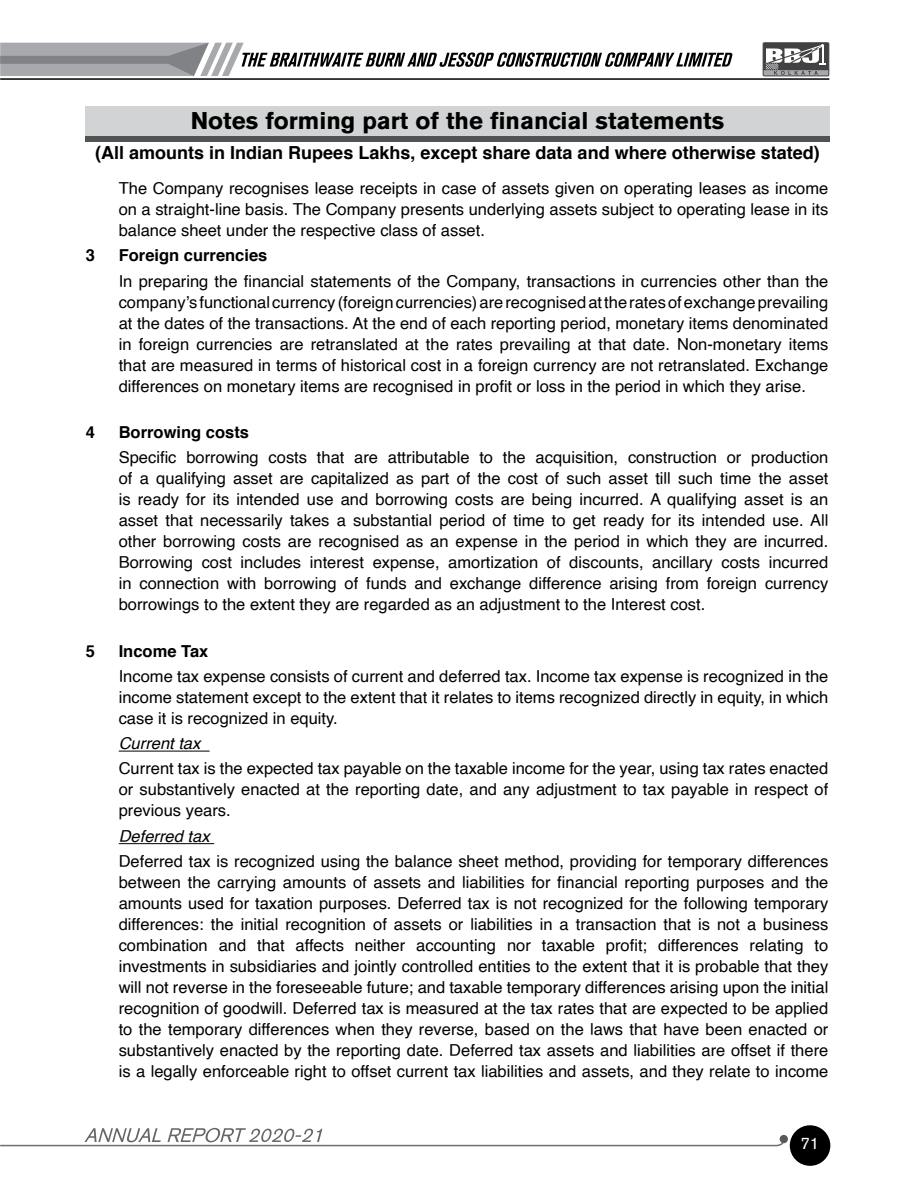
<style>
.page{position:relative;width:915px;height:1204px;background:#fff}
.page>*{position:absolute;margin:0;border:0;box-sizing:border-box;transform-origin:0 0}
.t1{font:700 24px "Nissan AG";color:#000}
.t2{font:700 18px "Helvetica";color:#000}
.t3{font:16.5px/21px "Helvetica";color:#000;text-align:justify}
.t4{font:700 16.5px "Helvetica";color:#000}
.t5{font:italic 16.5px "Helvetica";color:#000}
.t6{font:16.5px "Nissan AG";color:#fff}
</style>
<div class="page">
<svg style="left:762px;top:42px;width:67px;height:34px"></svg>
<hr style="left:0;top:78px;width:829px;height:2px;background:#000">
<svg style="left:0;top:43px;width:732px;height:33px"></svg>
<div style="left:789px;top:1125px;width:41px;height:40px;background:#000;border-radius:50%"></div>
<div style="left:779px;top:1134px;width:8px;height:9px;background:#58595b;border-radius:50%"></div>
<div style="left:85px;top:106px;width:744px;height:30px;background:#d1d3d4"></div>
<div style="left:85px;top:136px;width:744px;height:5px;background:#515254"></div>
<svg style="left:0;top:1127px;width:785px;height:19px"></svg>
<hr style="left:119px;top:750px;width:90px;height:1px;background:#000">
<hr style="left:119px;top:843px;width:95px;height:1px;background:#000">
<h1 class="t1" style="left:191px;top:107px;width:534px">Notes forming part of the financial statements</h1>
<p class="t2" style="left:95px;top:138px;width:726px">(All amounts in Indian Rupees Lakhs, except share data and where otherwise stated)</p>
<p class="t3" style="left:119px;top:178px;width:711px">The Company recognises lease receipts in case of assets given on operating leases as income on a straight-line basis. The Company presents underlying assets subject to operating lease in its balance sheet under the respective class of asset.</p>
<p class="t4" style="left:86px;top:242px;width:11px">3</p>
<p class="t4" style="left:119px;top:242px;width:150px">Foreign currencies</p>
<p class="t3" style="left:119px;top:271px;width:711px">In preparing the financial statements of the Company, transactions in currencies other than the company’s functional currency (foreign currencies) are recognised at the rates of exchange prevailing at the dates of the transactions. At the end of each reporting period, monetary items denominated in foreign currencies are retranslated at the rates prevailing at that date. Non-monetary items that are measured in terms of historical cost in a foreign currency are not retranslated. Exchange differences on monetary items are recognised in profit or loss in the period in which they arise.</p>
<p class="t4" style="left:86px;top:418px;width:11px">4</p>
<p class="t4" style="left:119px;top:418px;width:132px">Borrowing costs</p>
<p class="t3" style="left:119px;top:447px;width:711px">Specific borrowing costs that are attributable to the acquisition, construction or production of a qualifying asset are capitalized as part of the cost of such asset till such time the asset is ready for its intended use and borrowing costs are being incurred. A qualifying asset is an asset that necessarily takes a substantial period of time to get ready for its intended use. All other borrowing costs are recognised as an expense in the period in which they are incurred.<br>Borrowing cost includes interest expense, amortization of discounts, ancillary costs incurred in connection with borrowing of funds and exchange difference arising from foreign currency borrowings to the extent they are regarded as an adjustment to the Interest cost.</p>
<p class="t4" style="left:86px;top:637px;width:11px">5</p>
<p class="t4" style="left:119px;top:637px;width:91px">Income Tax</p>
<p class="t3" style="left:119px;top:666px;width:711px">Income tax expense consists of current and deferred tax. Income tax expense is recognized in the income statement except to the extent that it relates to items recognized directly in equity, in which case it is recognized in equity.</p>
<p class="t5" style="left:119px;top:730px;width:83px">Current tax</p>
<p class="t3" style="left:119px;top:758px;width:710px">Current tax is the expected tax payable on the taxable income for the year, using tax rates enacted or substantively enacted at the reporting date, and any adjustment to tax payable in respect of previous years.</p>
<p class="t5" style="left:119px;top:822px;width:92px">Deferred tax</p>
<p class="t3" style="left:119px;top:851px;width:711px">Deferred tax is recognized using the balance sheet method, providing for temporary differences between the carrying amounts of assets and liabilities for financial reporting purposes and the amounts used for taxation purposes. Deferred tax is not recognized for the following temporary differences: the initial recognition of assets or liabilities in a transaction that is not a business combination and that affects neither accounting nor taxable profit; differences relating to investments in subsidiaries and jointly controlled entities to the extent that it is probable that they will not reverse in the foreseeable future; and taxable temporary differences arising upon the initial recognition of goodwill. Deferred tax is measured at the tax rates that are expected to be applied to the temporary differences when they reverse, based on the laws that have been enacted or substantively enacted by the reporting date. Deferred tax assets and liabilities are offset if there is a legally enforceable right to offset current tax liabilities and assets, and they relate to income</p>
<p class="t6" style="left:800px;top:1132px;width:21px">71</p>
</div>
